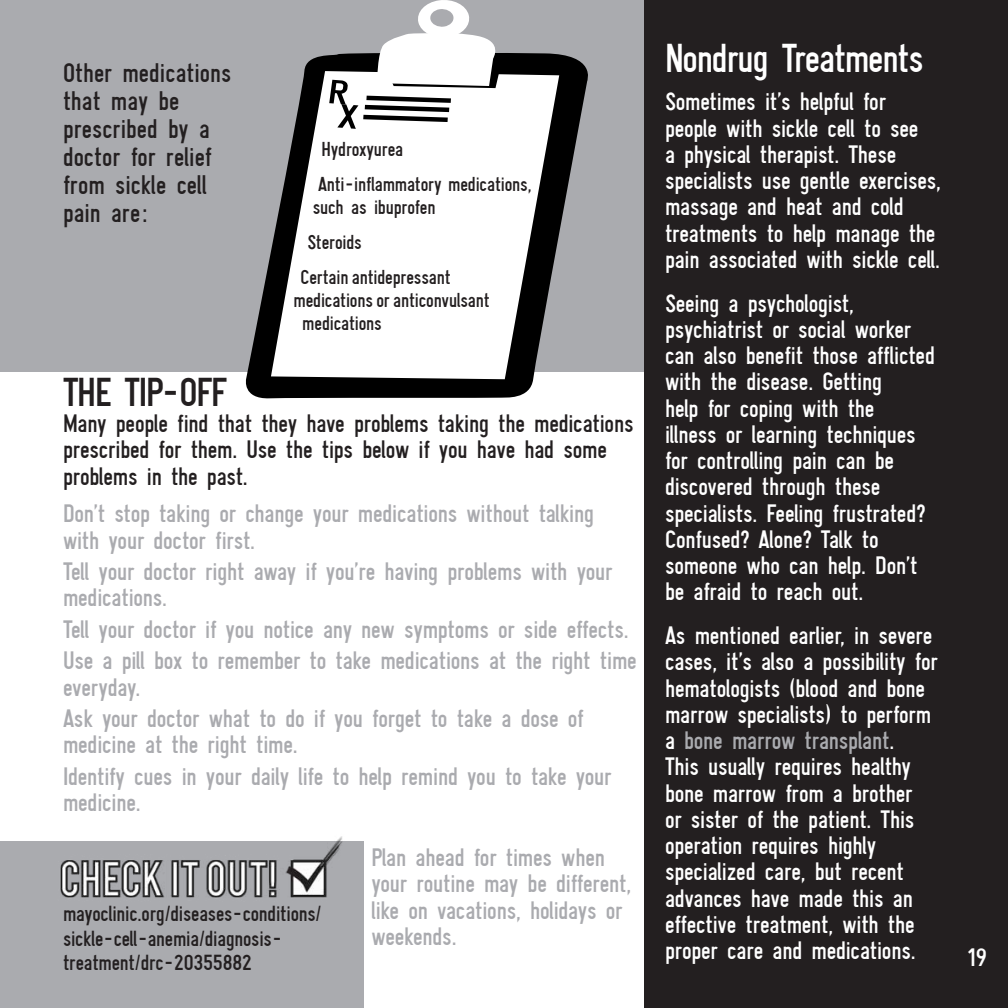
<style>
.page{position:relative;width:1008px;height:1008px;background:#fff}
.page>*{position:absolute;margin:0;border:0;box-sizing:border-box;transform-origin:0 0}
.t1{font:42px "Gliscor Gothic";letter-spacing:-.03em;color:#fff}
.t2{font:42px "Gliscor Gothic";letter-spacing:-.03em;color:#231f20}
.t3{font:28px/28px "Gliscor Gothic";color:#231f20}
.t4{font:26.25px/26.2px "Gliscor Gothic";letter-spacing:-.01em;color:#fff}
.t5{font:26.25px/26.2px "Gliscor Gothic";letter-spacing:-.01em;color:#aaabaf}
.t6{font:26.25px/26.2px "Gliscor Gothic";letter-spacing:-.01em;color:#231f20}
.t7{font:22.75px/24.5px "Gliscor Gothic";letter-spacing:-.01em;color:#231f20}
.t8{font:21px/22.8px "Gliscor Gothic";letter-spacing:-.01em;color:#231f20}
.s1{color:#aaabaf}
</style>
<div class="page">
<div style="left:644px;top:0;width:364px;height:1008px;background:#231f20"></div>
<div style="left:0;top:0;width:644px;height:371px;background:#aaabaf"></div>
<svg style="left:242px;top:53px;width:355px;height:346px"></svg>
<svg style="left:271px;top:71px;width:288px;height:308px;background:#d3d3d3"></svg>
<svg style="left:329px;top:0;width:175px;height:129px"></svg>
<div style="left:0;top:842px;width:364px;height:166px;background:#aaabaf"></div>
<img style="left:58px;top:836px;width:286px;height:62px">
<p class="t3" style="left:63px;top:58px;width:170px">Other medications that may be prescribed by a doctor for relief from sickle cell pain are:</p>
<p class="t8" style="left:322px;top:138px;width:83px">Hydroxyurea</p>
<p class="t8" style="left:313px;top:173px;width:220px">Anti-inflammatory medications, such as ibuprofen</p>
<p class="t8" style="left:308px;top:231px;width:56px">Steroids</p>
<p class="t8" style="left:301px;top:266px;width:152px">Certain antidepressant</p>
<p class="t8" style="left:294px;top:288px;width:198px">medications or anticonvulsant</p>
<p class="t8" style="left:302px;top:311px;width:81px">medications</p>
<h4 class="t2" style="left:63px;top:367px;width:166px">THE TIP-OFF</h4>
<p class="t6" style="left:63px;top:410px;width:572px">Many people find that they have problems taking the medications prescribed for them. Use the tips below if you have had some problems in the past.</p>
<p class="t5" style="left:63px;top:500px;width:533px">Don’t stop taking or change your medications without talking with your doctor first.</p>
<p class="t5" style="left:63px;top:558px;width:551px">Tell your doctor right away if you’re having problems with your medications.</p>
<p class="t5" style="left:63px;top:616px;width:567px">Tell your doctor if you notice any new symptoms or side effects.</p>
<p class="t5" style="left:63px;top:647px;width:575px">Use a pill box to remember to take medications at the right time everyday.</p>
<p class="t5" style="left:63px;top:705px;width:522px">Ask your doctor what to do if you forget to take a dose of medicine at the right time.</p>
<p class="t5" style="left:63px;top:763px;width:550px">Identify cues in your daily life to help remind you to take your medicine.</p>
<p class="t5" style="left:371px;top:844px;width:261px">Plan ahead for times when your routine may be different, like on vacations, holidays or weekends.</p>
<p class="t7" style="left:63px;top:901px;width:260px">mayoclinic.org/diseases-conditions/ sickle-cell-anemia/diagnosis&shy;treatment/drc-20355882</p>
<h4 class="t1" style="left:665px;top:33px;width:260px">Nondrug Treatments</h4>
<p class="t4" style="left:665px;top:88px;width:278px">Sometimes it’s helpful for people with sickle cell to see<br>a physical therapist. These specialists use gentle exercises, massage and heat and cold treatments to help manage the pain associated with sickle cell.</p>
<p class="t4" style="left:665px;top:290px;width:272px">Seeing a psychologist, psychiatrist or social worker can also benefit those afflicted with the disease. Getting<br>help for coping with the<br>illness or learning techniques for controlling pain can be discovered through these specialists. Feeling frustrated?<br>Confused? Alone? Talk to someone who can help. Don’t be afraid to reach out.</p>
<p class="t4" style="left:665px;top:622px;width:274px">As mentioned earlier, in severe cases, it’s also a possibility for hematologists (blood and bone marrow specialists) to perform a <span class="s1">bone marrow transplant</span>.<br>This usually requires healthy bone marrow from a brother<br>or sister of the patient. This operation requires highly specialized care, but recent advances have made this an effective treatment, with the proper care and medications.</p>
<p class="t4" style="left:966px;top:944px;width:23px">19</p>
</div>
